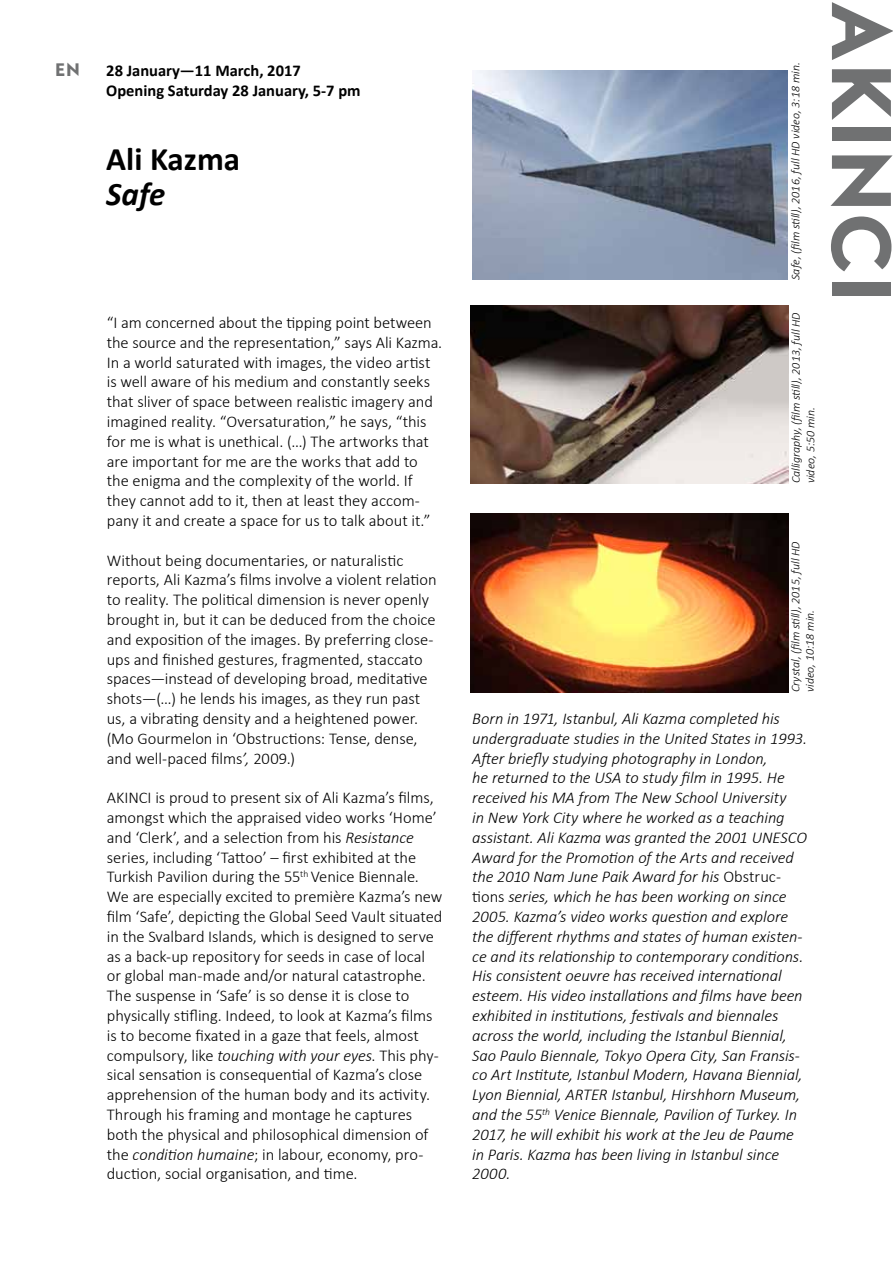
<style>
.page{position:relative;width:893px;height:1263px;background:#fff}
.page>*{position:absolute;margin:0;border:0;box-sizing:border-box;transform-origin:0 0}
.t1{font:700 75px "DTL Nobel T";letter-spacing:-.02em;color:#707172}
.t2{font:700 33px "Calibri";color:#000}
.t3{font:italic 700 33px "Calibri";color:#000}
.t4{font:300 16.5px/19.8px "Calibri";letter-spacing:-.005em;color:#000}
.t5{font:italic 300 16.5px/19.8px "Calibri";letter-spacing:-.005em;color:#000}
.t6{font:700 16.5px/19.8px "Calibri";color:#000}
.t7{font:700 16.5px "DTL Nobel T";color:#707172}
.t8{font:italic 300 12px/14.4px "Calibri";color:#000}
.s1{font-style:italic}
.s2{font-style:normal}
</style>
<div class="page">
<img style="left:472px;top:71px;width:315px;height:209px">
<img style="left:470px;top:514px;width:318px;height:178px">
<img style="left:470px;top:306px;width:319px;height:177px">
<p class="t7" style="left:55px;top:59px;width:28px">EN</p>
<p class="t6" style="left:106px;top:61px;width:256px">28 January—11 March, 2017<br>Opening Saturday 28 January, 5-7 pm</p>
<h2 class="t2" style="left:106px;top:136px;width:135px">Ali Kazma</h2>
<h2 class="t3" style="left:106px;top:170px;width:61px">Safe</h2>
<p class="t4" style="left:107px;top:312px;width:337px">“I am concerned about the tipping point between the source and the representation,” says Ali Kazma.<br>In a world saturated with images, the video artist is well aware of his medium and constantly seeks that sliver of space between realistic imagery and imagined reality. “Oversaturation,” he says, “this for me is what is unethical. (…) The artworks that are important for me are the works that add to the enigma and the complexity of the world. If they cannot add to it, then at least they accom&shy;pany it and create a space for us to talk about it.”</p>
<p class="t4" style="left:107px;top:550px;width:331px">Without being documentaries, or naturalistic reports, Ali Kazma’s films involve a violent relation to reality. The political dimension is never openly brought in, but it can be deduced from the choice and exposition of the images. By preferring close&shy;ups and finished gestures, fragmented, staccato spaces—instead of developing broad, meditative shots—(…) he lends his images, as they run past us, a vibrating density and a heightened power. (Mo Gourmelon in ‘Obstructions: Tense, dense, and well-paced films<span class="s1">’,</span> 2009.)</p>
<p class="t4" style="left:107px;top:788px;width:337px">AKINCI is proud to present six of Ali Kazma’s films, amongst which the appraised video works ‘Home’ and ‘Clerk’, and a selection from his <span class="s1">Resistance </span>series, including ‘Tattoo’ – first exhibited at the Turkish Pavilion during the 55<sup>th</sup> Venice Biennale.<br>We are especially excited to première Kazma’s new film ‘Safe’, depicting the Global Seed Vault situated in the Svalbard Islands, which is designed to serve as a back-up repository for seeds in case of local or global man-made and/or natural catastrophe.<br>The suspense in ‘Safe’ is so dense it is close to physically stifling. Indeed, to look at Kazma’s films is to become fixated in a gaze that feels, almost compulsory, like <span class="s1">touching with your eyes</span>. This phy&shy;sical sensation is consequential of Kazma’s close apprehension of the human body and its activity.<br>Through his framing and montage he captures both the physical and philosophical dimension of the <span class="s1">condition humaine</span>; in labour, economy, pro&shy;duction, social organisation, and time.</p>
<p class="t8" style="left:788px;top:280px;width:219px;rotate:-90deg">Safe, (film still), 2016, full HD video, 3:18 min.</p>
<p class="t8" style="left:789px;top:483px;width:173px;rotate:-90deg">Calligraphy, (film still), 2013, full HD video, 5:50 min.</p>
<h1 class="t1" style="left:912px;top:2px;width:305px;rotate:90deg">AKINCI</h1>
<p class="t8" style="left:788px;top:692px;width:152px;rotate:-90deg">Crystal, (film still), 2015, full HD video, 10:18 min.</p>
<p class="t5" style="left:472px;top:708px;width:336px">Born in 1971, Istanbul, Ali Kazma completed his undergraduate studies in the United States in 1993.<br>After briefly studying photography in London,<br>he returned to the USA to study film in 1995. He received his MA from The New School University<br>in New York City where he worked as a teaching assistant. Ali Kazma was granted the 2001 UNESCO Award for the Promotion of the Arts and received the 2010 Nam June Paik Award for his <span class="s2">Obstruc&shy;tions</span> series, which he has been working on since 2005. Kazma’s video works question and explore the different rhythms and states of human existen&shy;ce and its relationship to contemporary conditions.<br>His consistent oeuvre has received international esteem. His video installations and films have been exhibited in institutions, festivals and biennales across the world, including the Istanbul Biennial, Sao Paulo Biennale, Tokyo Opera City, San Fransis&shy;co Art Institute, Istanbul Modern, Havana Biennial, Lyon Biennial, ARTER Istanbul, Hirshhorn Museum, and the 55<sup>th</sup> Venice Biennale, Pavilion of Turkey. In 2017, he will exhibit his work at the Jeu de Paume in Paris. Kazma has been living in Istanbul since 2000.</p>
</div>
